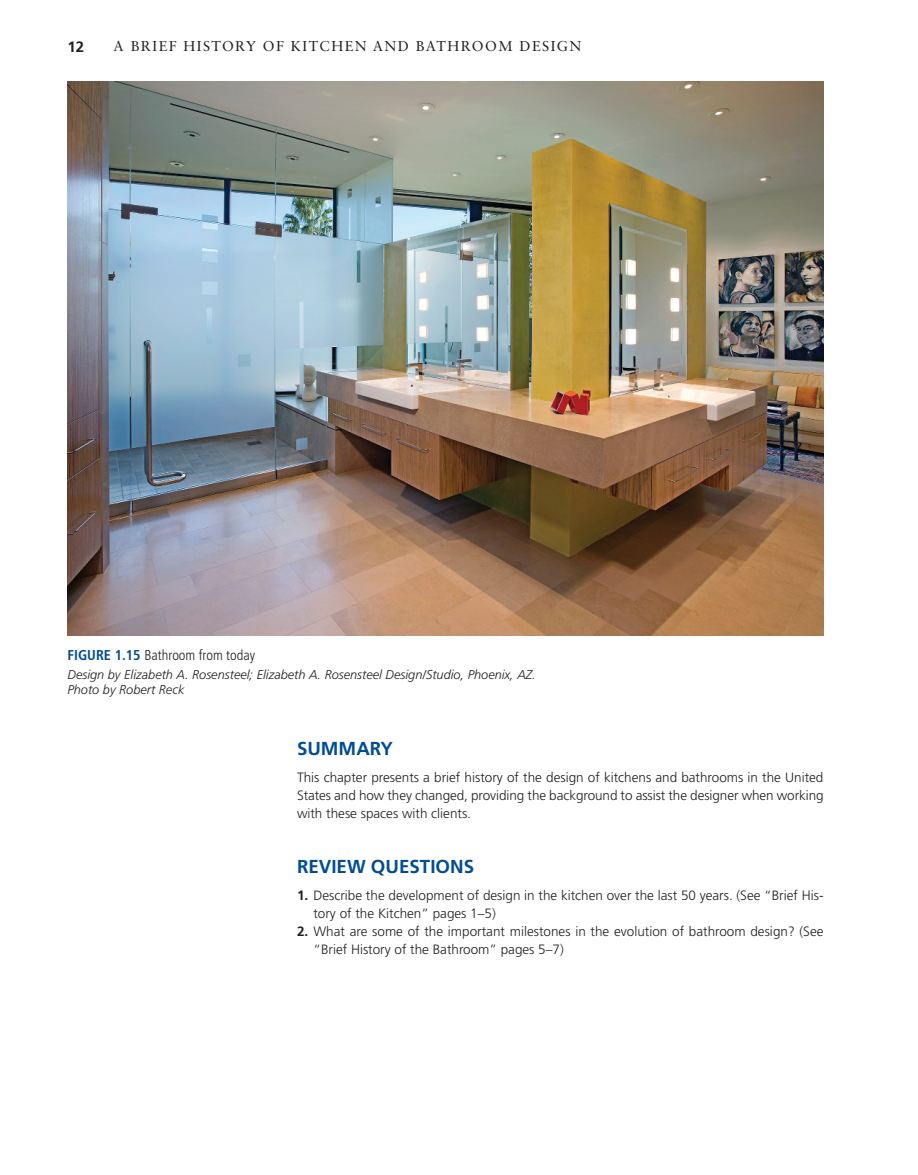
<style>
.page{position:relative;width:918px;height:1175px;background:#fff}
.page>*{position:absolute;margin:0;border:0;box-sizing:border-box;transform-origin:0 0}
.t1{font:700 18.75px "Frutiger LT Std";color:#014d95}
.t2{font:700 15px "Frutiger LT Std";color:#231f20}
.t3{font:14.25px "Sabon LT Std";letter-spacing:.1em;color:#231f20}
.t4{font:300 condensed 14.25px "Frutiger LT Std";color:#231f20}
.t5{font:300 13.5px/18px "Frutiger LT Std";color:#231f20}
.t6{font:italic 300 12.75px/15px "Frutiger LT Std";color:#231f20}
.s1{font-weight:700;color:#014d95}
.s2{font-weight:700}
</style>
<div class="page">
<img style="left:68px;top:81px;width:756px;height:554px">
<p class="t2" style="left:68px;top:38px;width:18px">12</p>
<p class="t3" style="left:114px;top:38px;width:469px">A BRIEF HISTORY OF KITCHEN AND BATHROOM DESIGN</p>
<p class="t4" style="left:68px;top:647px;width:189px"><span class="s1">FIGURE 1.15</span> Bathroom from today</p>
<p class="t6" style="left:68px;top:667px;width:470px">Design by Elizabeth A. Rosensteel; Elizabeth A. Rosensteel Design/Studio, Phoenix, AZ.<br>Photo by Robert Reck</p>
<h1 class="t1" style="left:297px;top:737px;width:98px">SUMMARY</h1>
<p class="t5" style="left:297px;top:768px;width:528px;text-align:justify">This chapter presents a brief history of the design of kitchens and bathrooms in the United States and how they changed, providing the background to assist the designer when working with these spaces with clients.</p>
<h1 class="t1" style="left:297px;top:855px;width:179px">REVIEW QUESTIONS</h1>
<p class="t5" style="left:313px;top:887px;width:512px;text-indent:-16px"><span class="s2">1.</span> Describe the development of design in the kitchen over the last 50 years. (See “Brief His&shy;tory of the Kitchen” pages 1–5)</p>
<p class="t5" style="left:313px;top:923px;width:512px;text-indent:-16px"><span class="s2">2.</span> What are some of the important milestones in the evolution of bathroom design? (See “Brief History of the Bathroom” pages 5–7)</p>
</div>
